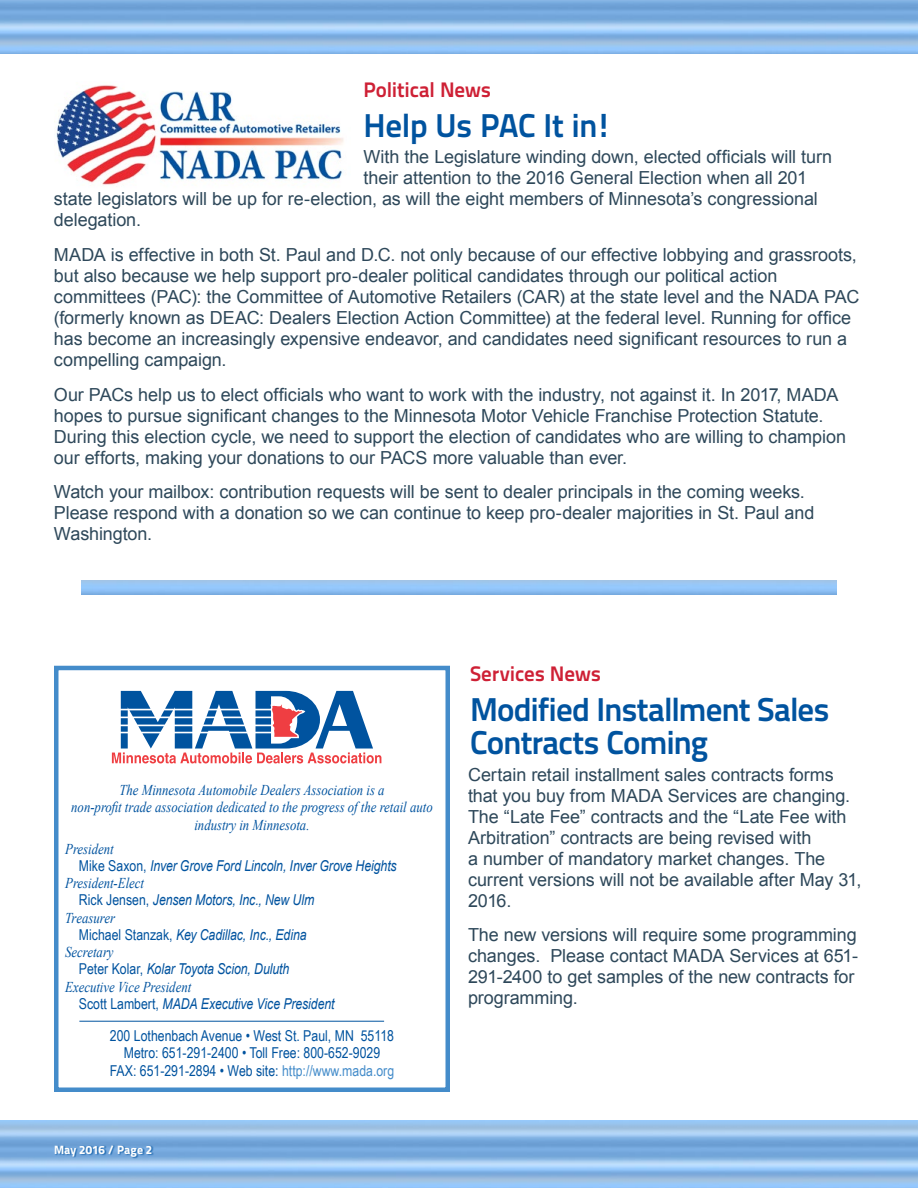
<style>
.page{position:relative;width:918px;height:1188px;background:#fff}
.page>*{position:absolute;margin:0;border:0;box-sizing:border-box;transform-origin:0 0}
.t1{font:700 33px/33px "Titillium Text 22 L";letter-spacing:-.03em;color:#00539f}
.t2{font:700 21px "Titillium Text 22 L";letter-spacing:-.005em;color:#ce2035}
.t3{font:18px/21px "Arial";letter-spacing:-.005em;color:#2e485a}
.t4{font:italic 15px "Arial";letter-spacing:-.005em;color:#00539f;scale:.82 1}
.t5{font:italic 15px/17.2px "Times New Roman";color:#00539f;text-align:center;scale:.85 1}
.t6{font:15px/17.7px "Arial Narrow";color:#00539f;text-align:center}
.t7{font:800 12px "Titillium Text 22 L";letter-spacing:.005em;color:#fff}
.s1{font-family:"Arial Narrow";font-style:normal}
.s2{color:#448cca}
</style>
<div class="page">
<div style="left:55px;top:1145px;width:99px;height:14px;background:#00539f;opacity:.75"></div>
<div style="left:54px;top:666px;width:396px;height:426px;border:4px solid #448cca"></div>
<svg style="left:112px;top:691px;width:269px;height:72px"></svg>
<hr style="left:79px;top:1021px;width:305px;height:1px;background:#00539f">
<img style="left:54px;top:85px;width:290px;height:100px">
<p class="t2" style="left:364px;top:74px;width:129px">Political News</p>
<h1 class="t1" style="left:364px;top:107px;width:250px">Help Us PAC It in!</h1>
<p class="t3" style="left:364px;top:147px;width:470px">With the Legislature winding down, elected officials will turn</p>
<p class="t3" style="left:364px;top:168px;width:445px">their attention to the 2016 General Election when all 201</p>
<p class="t3" style="left:54px;top:189px;width:765px">state legislators will be up for re-election, as will the eight members of Minnesota’s congressional</p>
<p class="t3" style="left:54px;top:210px;width:89px">delegation.</p>
<p class="t3" style="left:54px;top:244px;width:807px">MADA is effective in both St. Paul and D.C. not only because of our effective lobbying and grassroots, but also because we help support pro-dealer political candidates through our political action committees (PAC): the Committee of Automotive Retailers (CAR) at the state level and the NADA PAC (formerly known as DEAC: Dealers Election Action Committee) at the federal level. Running for office has become an increasingly expensive endeavor, and candidates need significant resources to run a compelling campaign.</p>
<p class="t3" style="left:54px;top:384px;width:794px">Our PACs help us to elect officials who want to work with the industry, not against it. In 2017, MADA hopes to pursue significant changes to the Minnesota Motor Vehicle Franchise Protection Statute.<br>During this election cycle, we need to support the election of candidates who are willing to champion our efforts, making your donations to our PACS more valuable than ever.</p>
<p class="t3" style="left:54px;top:481px;width:762px">Watch your mailbox: contribution requests will be sent to dealer principals in the coming weeks.<br>Please respond with a donation so we can continue to keep pro-dealer majorities in St. Paul and<br>Washington.</p>
<p class="t5" style="left:71px;top:781px;width:427px">The Minnesota Automobile Dealers Association is a<br>non-profit trade association dedicated to the progress of the retail auto industry in Minnesota.</p>
<p class="t5" style="left:65px;top:840px;width:58px">President</p>
<p class="t4" style="left:79px;top:856px;width:389px"><span class="s1">Mike Saxon,</span> Inver Grove Ford Lincoln, Inver Grove Heights</p>
<p class="t5" style="left:65px;top:874px;width:94px">President-Elect</p>
<p class="t4" style="left:79px;top:890px;width:289px"><span class="s1">Rick Jensen,</span> Jensen Motors, Inc., New Ulm</p>
<p class="t5" style="left:65px;top:909px;width:60px">Treasurer</p>
<p class="t4" style="left:79px;top:925px;width:279px"><span class="s1">Michael Stanzak,</span> Key Cadillac, Inc., Edina</p>
<p class="t5" style="left:65px;top:943px;width:58px">Secretary</p>
<p class="t4" style="left:79px;top:959px;width:258px"><span class="s1">Peter Kolar,</span> Kolar Toyota Scion, Duluth</p>
<p class="t5" style="left:65px;top:978px;width:150px">Executive Vice President</p>
<p class="t4" style="left:79px;top:994px;width:313px"><span class="s1">Scott Lambert,</span> MADA Executive Vice President</p>
<p class="t6" style="left:110px;top:1026px;width:286px">200 Lothenbach Avenue • West St. Paul, MN 55118<br>Metro: 651-291-2400 • Toll Free: 800-652-9029<br>FAX: 651-291-2894 • Web site: <span class="s2">http://www.mada.org</span></p>
<p class="t7" style="left:54px;top:1140px;width:100px">May 2016 / Page 2</p>
<p class="t2" style="left:470px;top:658px;width:133px">Services News</p>
<h1 class="t1" style="left:470px;top:691px;width:361px">Modified Installment Sales<br>Contracts Coming</h1>
<p class="t3" style="left:468px;top:764px;width:395px">Certain retail installment sales contracts forms that you buy from MADA Services are changing.<br>The “Late Fee” contracts and the “Late Fee with Arbitration” contracts are being revised with<br>a number of mandatory market changes. The current versions will not be available after May 31, 2016.</p>
<p class="t3" style="left:468px;top:925px;width:392px">The new versions will require some programming changes. Please contact MADA Services at 651- 291-2400 to get samples of the new contracts for programming.</p>
</div>
